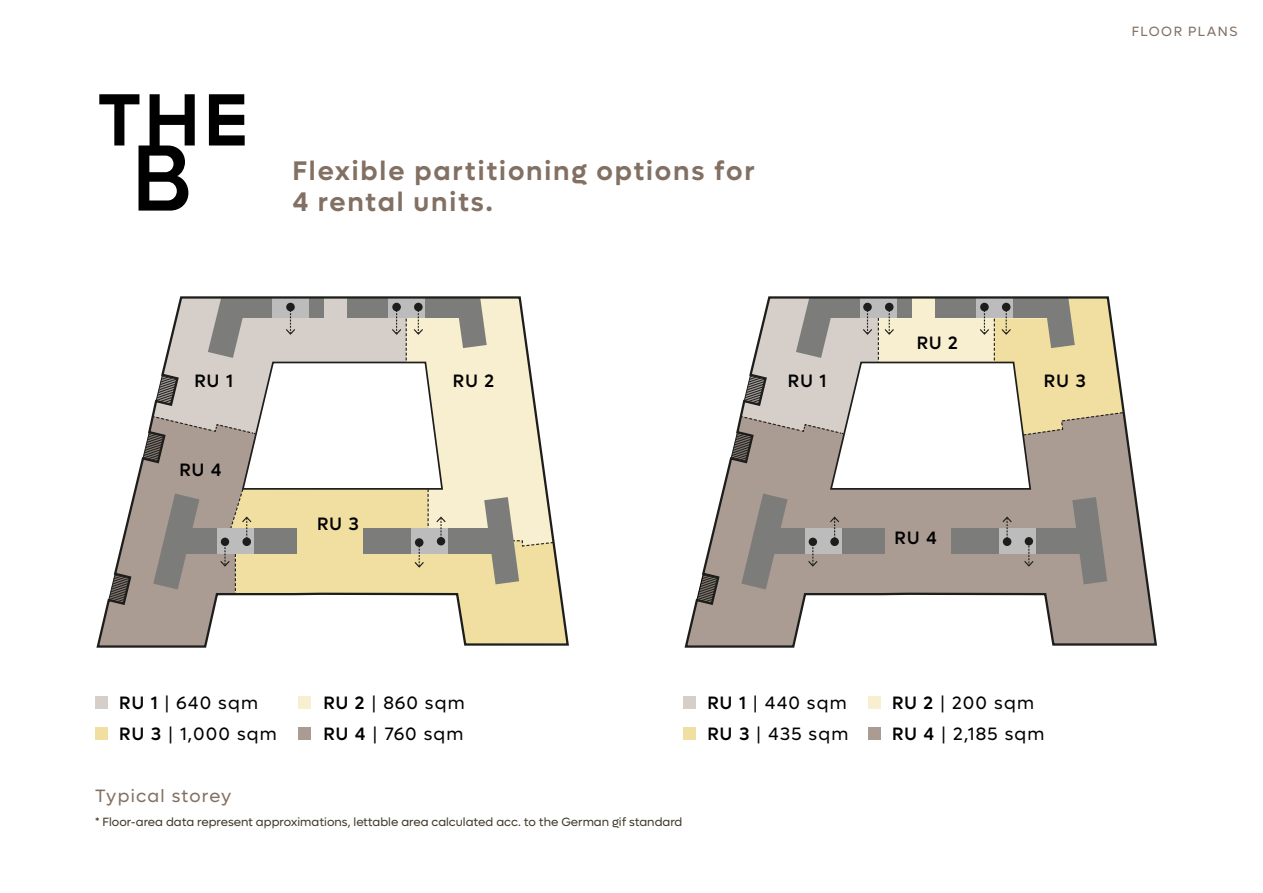
<style>
.page{position:relative;width:1263px;height:893px;background:#fff}
.page>*{position:absolute;margin:0;border:0;box-sizing:border-box;transform-origin:0 0}
.t1{font:600 27px/30.6px "Lufga";letter-spacing:.07em;color:#827063}
.t2{font:18px "Lufga";letter-spacing:.07em;color:#000}
.t3{font:500 18px "Lufga";letter-spacing:.065em;color:#000}
.t4{font:18px "Lufga";letter-spacing:.065em;color:#827063}
.t5{font:13.5px "Lufga";letter-spacing:.11em;color:#827063}
.t6{font:12px "Lufga";color:#403929}
.s1{font-weight:500}
</style>
<div class="page">
<div style="left:95px;top:696px;width:13px;height:13px;background:#d5cec9"></div>
<div style="left:95px;top:727px;width:13px;height:13px;background:#f0dfa1"></div>
<svg style="left:99px;top:94px;width:146px;height:117px"></svg>
<div style="left:683px;top:696px;width:13px;height:13px;background:#d5cec9"></div>
<div style="left:683px;top:727px;width:13px;height:13px;background:#f0dfa1"></div>
<div style="left:868px;top:727px;width:13px;height:13px;background:#aa9c92"></div>
<div style="left:298px;top:727px;width:12px;height:13px;background:#aa9c92"></div>
<div style="left:298px;top:696px;width:12px;height:13px;background:#f8efd0"></div>
<div style="left:868px;top:696px;width:13px;height:13px;background:#f8efd0"></div>
<svg style="left:96px;top:296px;width:473px;height:352px"></svg>
<svg style="left:684px;top:296px;width:473px;height:352px"></svg>
<p class="t1" style="left:292px;top:155px;width:464px">Flexible partitioning options for<br>4 rental units.</p>
<p class="t3" style="left:453px;top:370px;width:43px">RU 2</p>
<p class="t3" style="left:195px;top:370px;width:40px">RU 1</p>
<p class="t3" style="left:788px;top:370px;width:40px">RU 1</p>
<p class="t3" style="left:179px;top:460px;width:44px">RU 4</p>
<p class="t3" style="left:317px;top:514px;width:43px">RU 3</p>
<p class="t3" style="left:917px;top:332px;width:43px">RU 2</p>
<p class="t3" style="left:894px;top:528px;width:44px">RU 4</p>
<p class="t5" style="left:1132px;top:24px;width:107px">FLOOR PLANS</p>
<p class="t3" style="left:1044px;top:370px;width:43px">RU 3</p>
<p class="t2" style="left:119px;top:692px;width:140px"><span class="s1">RU 1</span> | 640 sqm</p>
<p class="t2" style="left:707px;top:692px;width:141px"><span class="s1">RU 1</span> | 440 sqm</p>
<p class="t2" style="left:119px;top:723px;width:159px"><span class="s1">RU 3</span> | 1,000 sqm</p>
<p class="t2" style="left:707px;top:723px;width:142px"><span class="s1">RU 3</span> | 435 sqm</p>
<p class="t2" style="left:892px;top:723px;width:154px"><span class="s1">RU 4</span> | 2,185 sqm</p>
<p class="t2" style="left:323px;top:692px;width:143px"><span class="s1">RU 2</span> | 860 sqm</p>
<p class="t2" style="left:323px;top:723px;width:142px"><span class="s1">RU 4</span> | 760 sqm</p>
<p class="t2" style="left:892px;top:692px;width:143px"><span class="s1">RU 2</span> | 200 sqm</p>
<p class="t4" style="left:95px;top:785px;width:138px">Typical storey</p>
<p class="t6" style="left:95px;top:815px;width:589px">* Floor-area data represent approximations, lettable area calculated acc. to the German gif standard</p>
</div>
